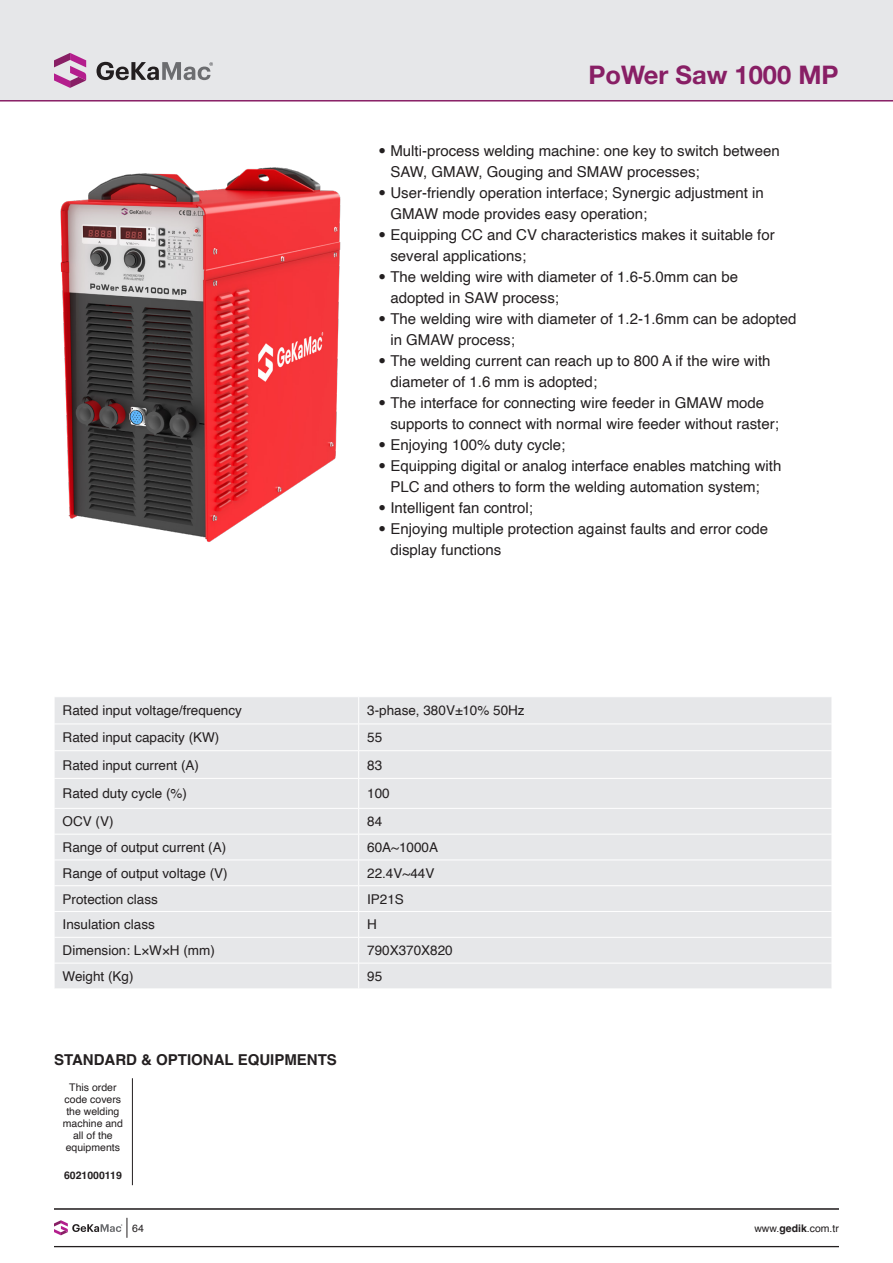
<style>
.page{position:relative;width:893px;height:1263px;background:#fff}
.page>*{position:absolute;margin:0;border:0;box-sizing:border-box;transform-origin:0 0}
.t1{font:700 25.5px "Helvetica Neue";color:#881f65}
.t2{font:15px/21px "Helvetica";color:#231f20}
.t3{font:700 15px "Helvetica";color:#231f20}
.t4{font:13.5px "Helvetica";color:#231f20}
.t5{font:10.5px/12px "Helvetica";color:#231f20;text-align:center}
.t6{font:700 10.5px "Helvetica";color:#231f20}
.s1{font-family:"Helvetica Neue LT Std";font-stretch:condensed}
.s2{font-weight:700}
</style>
<div class="page">
<svg style="left:54px;top:1218px;width:74px;height:20px"></svg>
<hr style="left:54px;top:1208px;width:785px;height:1px;background:#231f20">
<hr style="left:54px;top:1209px;width:785px;height:1px;background:#231f20">
<hr style="left:54px;top:1246px;width:785px;height:1px;background:#231f20">
<div style="left:0;top:0;width:893px;height:101px;background:#e6e7e9"></div>
<hr style="left:0;top:100px;width:893px;height:2px;background:#881f65">
<svg style="left:54px;top:53px;width:32px;height:35px"></svg>
<svg style="left:97px;top:62px;width:116px;height:18px"></svg>
<img style="left:60px;top:167px;width:281px;height:375px">
<div style="left:55px;top:697px;width:777px;height:291px;background:#e6e7e9"></div>
<hr style="left:54px;top:724px;width:305px;height:1px;background:#fff">
<hr style="left:359px;top:724px;width:473px;height:1px;background:#fff">
<hr style="left:54px;top:750px;width:305px;height:1px;background:#fff">
<hr style="left:359px;top:750px;width:473px;height:1px;background:#fff">
<hr style="left:54px;top:778px;width:305px;height:1px;background:#fff">
<hr style="left:359px;top:778px;width:473px;height:1px;background:#fff">
<hr style="left:54px;top:808px;width:305px;height:1px;background:#fff">
<hr style="left:359px;top:808px;width:473px;height:1px;background:#fff">
<hr style="left:54px;top:834px;width:305px;height:1px;background:#fff">
<hr style="left:359px;top:834px;width:473px;height:1px;background:#fff">
<hr style="left:54px;top:860px;width:305px;height:1px;background:#fff">
<hr style="left:359px;top:860px;width:473px;height:1px;background:#fff">
<hr style="left:54px;top:885px;width:305px;height:1px;background:#fff">
<hr style="left:359px;top:885px;width:473px;height:1px;background:#fff">
<hr style="left:54px;top:911px;width:305px;height:1px;background:#fff">
<hr style="left:359px;top:911px;width:473px;height:1px;background:#fff">
<hr style="left:54px;top:937px;width:305px;height:1px;background:#fff">
<hr style="left:359px;top:937px;width:473px;height:1px;background:#fff">
<hr style="left:54px;top:963px;width:305px;height:1px;background:#fff">
<hr style="left:359px;top:963px;width:473px;height:1px;background:#fff">
<svg style="left:358px;top:697px;width:1px;height:291px"></svg>
<hr style="left:132px;top:1078px;width:1px;height:107px;background:#231f20">
<p class="t1" style="left:589px;top:54px;width:251px">PoWer Saw 1000 MP</p>
<p class="t2" style="left:390px;top:141px;width:391px;text-indent:-12px"><span class="s1">•</span> Multi-process welding machine: one key to switch between<br>SAW, GMAW, Gouging and SMAW processes;</p>
<p class="t2" style="left:390px;top:183px;width:375px;text-indent:-12px"><span class="s1">•</span> User-friendly operation interface; Synergic adjustment in<br>GMAW mode provides easy operation;</p>
<p class="t2" style="left:390px;top:225px;width:386px;text-indent:-12px"><span class="s1">•</span> Equipping CC and CV characteristics makes it suitable for several applications;</p>
<p class="t2" style="left:390px;top:267px;width:349px;text-indent:-12px"><span class="s1">•</span> The welding wire with diameter of 1.6-5.0mm can be adopted in SAW process;</p>
<p class="t2" style="left:390px;top:309px;width:408px;text-indent:-12px"><span class="s1">•</span> The welding wire with diameter of 1.2-1.6mm can be adopted in GMAW process;</p>
<p class="t2" style="left:390px;top:351px;width:382px;text-indent:-12px"><span class="s1">•</span> The welding current can reach up to 800 A if the wire with diameter of 1.6 mm is adopted;</p>
<p class="t2" style="left:390px;top:393px;width:390px;text-indent:-12px"><span class="s1">•</span> The interface for connecting wire feeder in GMAW mode supports to connect with normal wire feeder without raster;</p>
<p class="t2" style="left:378px;top:435px;width:189px"><span class="s1">•</span> Enjoying 100% duty cycle;</p>
<p class="t2" style="left:390px;top:456px;width:393px;text-indent:-12px"><span class="s1">•</span> Equipping digital or analog interface enables matching with<br>PLC and others to form the welding automation system;</p>
<p class="t2" style="left:378px;top:498px;width:156px"><span class="s1">•</span> Intelligent fan control;</p>
<p class="t2" style="left:390px;top:519px;width:379px;text-indent:-12px"><span class="s1">•</span> Enjoying multiple protection against faults and error code display functions</p>
<p class="t4" style="left:63px;top:700px;width:181px">Rated input voltage/frequency</p>
<p class="t4" style="left:367px;top:700px;width:159px">3-phase, 380V±10% 50Hz</p>
<p class="t4" style="left:63px;top:727px;width:158px">Rated input capacity (KW)</p>
<p class="t4" style="left:367px;top:727px;width:17px">55</p>
<p class="t4" style="left:63px;top:754px;width:138px">Rated input current (A)</p>
<p class="t4" style="left:367px;top:754px;width:17px">83</p>
<p class="t4" style="left:63px;top:783px;width:126px">Rated duty cycle (%)</p>
<p class="t4" style="left:367px;top:783px;width:24px">100</p>
<p class="t4" style="left:63px;top:811px;width:53px">OCV (V)</p>
<p class="t4" style="left:367px;top:811px;width:17px">84</p>
<p class="t4" style="left:63px;top:837px;width:165px">Range of output current (A)</p>
<p class="t4" style="left:367px;top:837px;width:72px">60A~1000A</p>
<p class="t4" style="left:63px;top:863px;width:167px">Range of output voltage (V)</p>
<p class="t4" style="left:367px;top:863px;width:69px">22.4V~44V</p>
<p class="t4" style="left:63px;top:888px;width:97px">Protection class</p>
<p class="t4" style="left:367px;top:888px;width:38px">IP21S</p>
<p class="t4" style="left:63px;top:914px;width:94px">Insulation class</p>
<p class="t4" style="left:367px;top:914px;width:11px">H</p>
<p class="t4" style="left:63px;top:940px;width:154px">Dimension: L×W×H (mm)</p>
<p class="t4" style="left:367px;top:940px;width:87px">790X370X820</p>
<p class="t4" style="left:63px;top:966px;width:73px">Weight (Kg)</p>
<p class="t4" style="left:367px;top:966px;width:17px">95</p>
<p class="t3" style="left:54px;top:1050px;width:284px">STANDARD &amp; OPTIONAL EQUIPMENTS</p>
<p class="t5" style="left:63px;top:1081px;width:62px">This order code covers the welding machine and all of the equipments</p>
<p class="t6" style="left:64px;top:1169px;width:59px">6021000119</p>
<p class="t5" style="left:132px;top:1223px;width:13px">64</p>
<p class="t5" style="left:754px;top:1222px;width:86px">www.<span class="s2">gedik</span>.com.tr</p>
</div>
